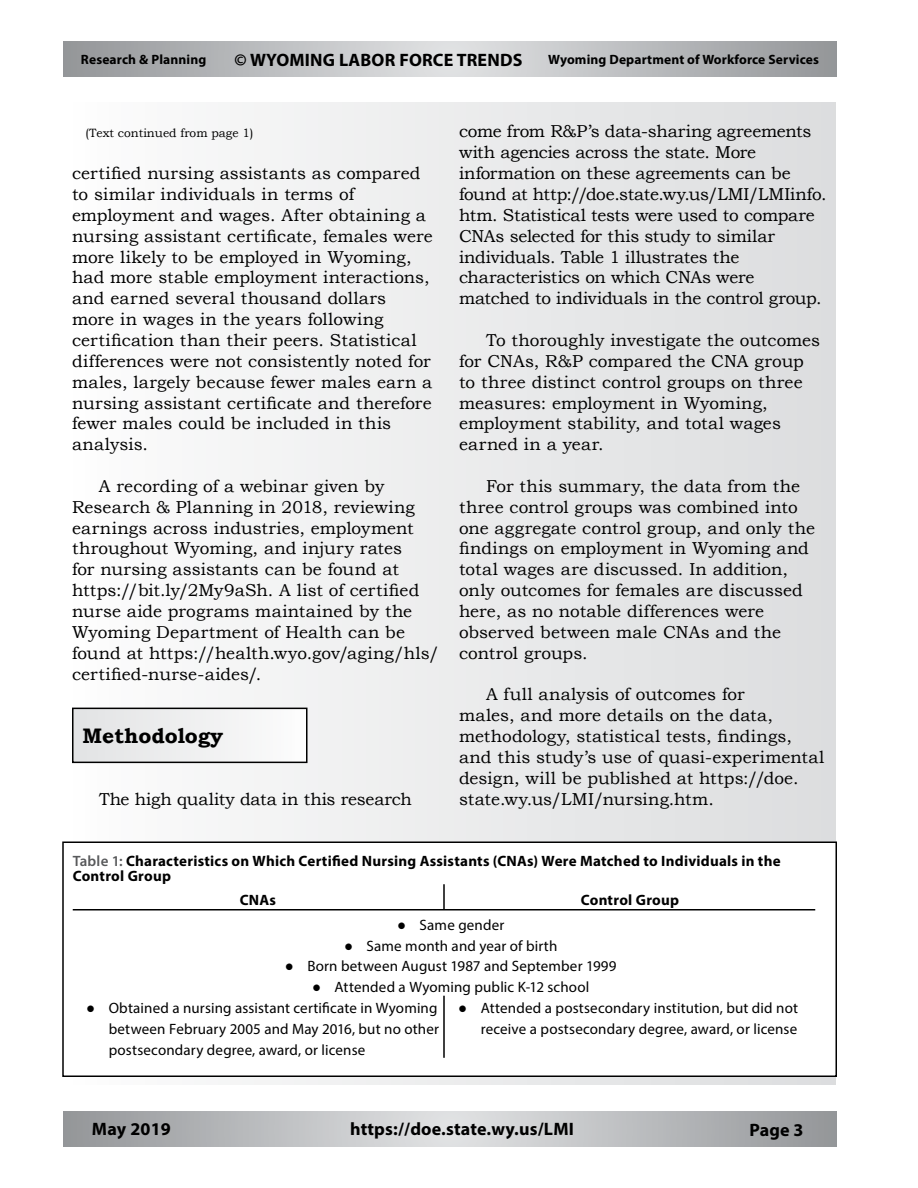
<style>
.page{position:relative;width:918px;height:1188px;background:#fff}
.page>*{position:absolute;margin:0;border:0;box-sizing:border-box;transform-origin:0 0}
.t1{font:700 21px "Bookman Old Style";color:#000}
.t2{font:700 18px "Myriad Pro";letter-spacing:.01em;color:#000}
.t3{font:17.25px/20.9px "Bookman Old Style";color:#000}
.t4{font:15px/20.9px "Myriad Pro";letter-spacing:.01em;color:#000;text-align:justify}
.t5{font:700 15px/15px "Myriad Pro";letter-spacing:.015em;color:#000}
.t6{font:700 13.5px "Myriad Pro";letter-spacing:.01em;color:#000}
.t7{font:12px "Bookman Old Style";color:#000}
.s1{font-weight:600;color:#58595b}
.s2{font-family:"Bookman Old Style"}
</style>
<div class="page">
<svg style="left:63px;top:41px;width:774px;height:35px"></svg>
<svg style="left:63px;top:1111px;width:774px;height:36px"></svg>
<div style="left:63px;top:102px;width:773px;height:983px;background:linear-gradient(to right,#fdfdfd,#dbddde)"></div>
<div style="left:73px;top:708px;width:234px;height:54px;background:linear-gradient(to right,#e2e3e4,#fcfcfc)"></div>
<div style="left:72px;top:708px;width:236px;height:55px;border:2px solid #000"></div>
<div style="left:63px;top:842px;width:773px;height:234px;background:#fff"></div>
<hr style="left:73px;top:909px;width:371px;height:1px;background:#000">
<hr style="left:444px;top:909px;width:371px;height:1px;background:#000">
<hr style="left:443px;top:884px;width:2px;height:25px;background:#000">
<hr style="left:443px;top:996px;width:2px;height:62px;background:#000">
<div style="left:62px;top:842px;width:775px;height:235px;border:2px solid #000"></div>
<p class="t2" style="left:235px;top:48px;width:289px">© WYOMING LABOR FORCE TRENDS</p>
<p class="t6" style="left:81px;top:51px;width:127px">Research &amp; Planning</p>
<p class="t6" style="left:548px;top:51px;width:272px">Wyoming Department of Workforce Services</p>
<p class="t7" style="left:86px;top:125px;width:169px">(Text continued from page 1)</p>
<p class="t3" style="left:72px;top:163px;width:362px">certified nursing assistants as compared to similar individuals in terms of employment and wages. After obtaining a nursing assistant certificate, females were more likely to be employed in Wyoming, had more stable employment interactions, and earned several thousand dollars more in wages in the years following certification than their peers. Statistical differences were not consistently noted for males, largely because fewer males earn a nursing assistant certificate and therefore fewer males could be included in this analysis.</p>
<p class="t3" style="left:72px;top:476px;width:369px;text-indent:27px">A recording of a webinar given by Research &amp; Planning in 2018, reviewing earnings across industries, employment throughout Wyoming, and injury rates<br>for nursing assistants can be found at https://bit.ly/2My9aSh. A list of certified nurse aide programs maintained by the Wyoming Department of Health can be found at https://health.wyo.gov/aging/hls/ certified-nurse-aides/.</p>
<p class="t1" style="left:82px;top:721px;width:142px">Methodology</p>
<p class="t3" style="left:99px;top:788px;width:315px">The high quality data in this research</p>
<p class="t3" style="left:459px;top:121px;width:369px">come from R&amp;P’s data-sharing agreements with agencies across the state. More information on these agreements can be found at http://doe.state.wy.us/LMI/LMIinfo. htm. Statistical tests were used to compare CNAs selected for this study to similar individuals. Table 1 illustrates the characteristics on which CNAs were matched to individuals in the control group.</p>
<p class="t3" style="left:459px;top:330px;width:363px;text-indent:27px">To thoroughly investigate the outcomes for CNAs, R&amp;P compared the CNA group to three distinct control groups on three measures: employment in Wyoming, employment stability, and total wages earned in a year.</p>
<p class="t3" style="left:459px;top:476px;width:357px;text-indent:27px">For this summary, the data from the three control groups was combined into one aggregate control group, and only the findings on employment in Wyoming and total wages are discussed. In addition, only outcomes for females are discussed here, as no notable differences were observed between male CNAs and the control groups.</p>
<p class="t3" style="left:459px;top:684px;width:367px;text-indent:27px">A full analysis of outcomes for<br>males, and more details on the data, methodology, statistical tests, findings, and this study’s use of quasi-experimental design, will be published at https://doe. state.wy.us/LMI/nursing.htm.</p>
<p class="t5" style="left:73px;top:853px;width:709px"><span class="s1">Table 1:</span> Characteristics on Which Certified Nursing Assistants (CNAs) Were Matched to Individuals in the<br>Control Group</p>
<p class="t5" style="left:240px;top:892px;width:38px">CNAs</p>
<p class="t5" style="left:581px;top:892px;width:100px">Control Group</p>
<p class="t4" style="left:397px;top:914px;width:109px"><span class="s2">●</span> Same gender</p>
<p class="t4" style="left:344px;top:935px;width:215px"><span class="s2">●</span> Same month and year of birth</p>
<p class="t4" style="left:285px;top:956px;width:333px"><span class="s2">●</span> Born between August 1987 and September 1999</p>
<p class="t4" style="left:312px;top:977px;width:279px"><span class="s2">●</span> Attended a Wyoming public K-12 school</p>
<p class="t4" style="left:109px;top:997px;width:332px;text-indent:-22px"><span class="s2">●</span> Obtained a nursing assistant certificate in Wyoming between February 2005 and May 2016, but no other postsecondary degree, award, or license</p>
<p class="t4" style="left:458px;top:997px;width:341px;text-align:right"><span class="s2">●</span> Attended a postsecondary institution, but did not receive a postsecondary degree, award, or license</p>
<p class="t2" style="left:92px;top:1118px;width:80px">May 2019</p>
<p class="t2" style="left:350px;top:1118px;width:225px">https://doe.state.wy.us/LMI</p>
<p class="t2" style="left:749px;top:1118px;width:56px">Page 3</p>
</div>
